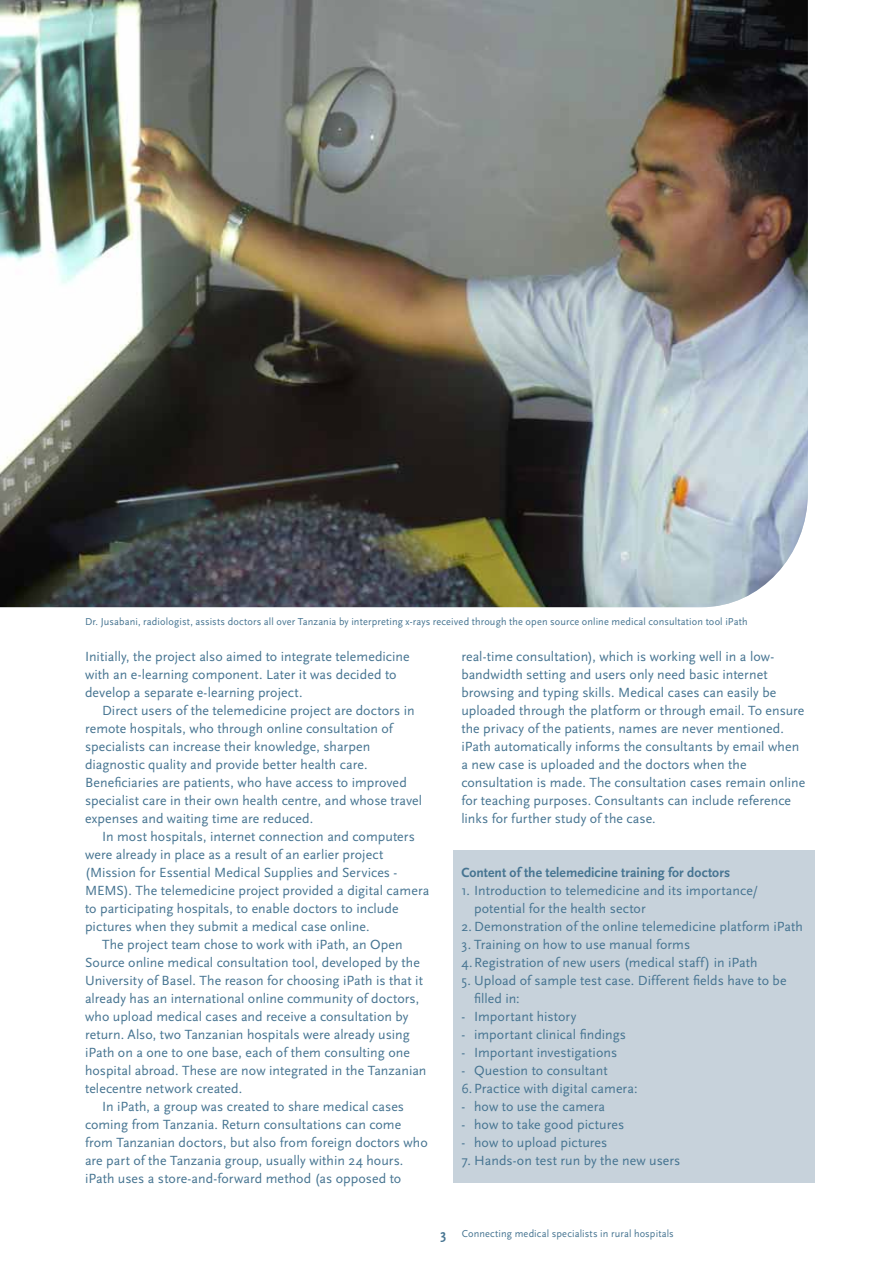
<style>
.page{position:relative;width:893px;height:1263px;background:#fff}
.page>*{position:absolute;margin:0;border:0;box-sizing:border-box;transform-origin:0 0}
.t1{font:13.8px/18px "Scala Sans";letter-spacing:.005em;color:#467491}
.t2{font:700 13.8px "Scala Sans";letter-spacing:.005em;color:#467491}
.t3{font:10.5px "Scala Sans";letter-spacing:.01em;color:#467491}
.s1{font-weight:700;font-size:13.8px}
</style>
<div class="page">
<div style="left:453px;top:850px;width:361px;height:333px;background:#c7d2db"></div>
<img style="left:0;top:0;width:808px;height:607px">
<p class="t3" style="left:85px;top:616px;width:664px">Dr. Jusabani, radiologist, assists doctors all over Tanzania by interpreting x-rays received through the open source online medical consultation tool iPath</p>
<p class="t1" style="left:85px;top:648px;width:326px">Initially, the project also aimed to integrate telemedicine with an e-learning component. Later it was decided to develop a separate e-learning project.</p>
<p class="t1" style="left:85px;top:702px;width:339px;text-indent:17px">Direct users of the telemedicine project are doctors in remote hospitals, who through online consultation of specialists can increase their knowledge, sharpen diagnostic quality and provide better health care.<br>Beneficiaries are patients, who have access to improved specialist care in their own health centre, and whose travel expenses and waiting time are reduced.</p>
<p class="t1" style="left:102px;top:828px;width:314px">In most hospitals, internet connection and computers</p>
<p class="t1" style="left:85px;top:846px;width:300px">were already in place as a result of an earlier project</p>
<p class="t1" style="left:85px;top:864px;width:314px">(Mission for Essential Medical Supplies and Services -</p>
<p class="t1" style="left:85px;top:882px;width:346px">MEMS). The telemedicine project provided a digital camera</p>
<p class="t1" style="left:85px;top:900px;width:315px">to participating hospitals, to enable doctors to include</p>
<p class="t1" style="left:85px;top:918px;width:286px">pictures when they submit a medical case online.</p>
<p class="t1" style="left:102px;top:936px;width:302px">The project team chose to work with iPath, an Open</p>
<p class="t1" style="left:85px;top:954px;width:336px">Source online medical consultation tool, developed by the</p>
<p class="t1" style="left:85px;top:972px;width:339px">University of Basel. The reason for choosing iPath is that it</p>
<p class="t1" style="left:85px;top:990px;width:336px">already has an international online community of doctors,</p>
<p class="t1" style="left:85px;top:1008px;width:325px">who upload medical cases and receive a consultation by</p>
<p class="t1" style="left:85px;top:1026px;width:326px">return. Also, two Tanzanian hospitals were already using</p>
<p class="t1" style="left:85px;top:1044px;width:326px">iPath on a one to one base, each of them consulting one</p>
<p class="t1" style="left:85px;top:1062px;width:343px">hospital abroad. These are now integrated in the Tanzanian</p>
<p class="t1" style="left:85px;top:1080px;width:159px">telecentre network created.</p>
<p class="t1" style="left:102px;top:1098px;width:304px">In iPath, a group was created to share medical cases</p>
<p class="t1" style="left:85px;top:1116px;width:318px">coming from Tanzania. Return consultations can come</p>
<p class="t1" style="left:85px;top:1134px;width:344px">from Tanzanian doctors, but also from foreign doctors who</p>
<p class="t1" style="left:85px;top:1152px;width:320px">are part of the Tanzania group, usually within 24 hours.</p>
<p class="t1" style="left:85px;top:1170px;width:318px">iPath uses a store-and-forward method (as opposed to</p>
<p class="t1" style="left:461px;top:648px;width:345px">real-time consultation), which is working well in a low&shy;bandwidth setting and users only need basic internet browsing and typing skills. Medical cases can easily be uploaded through the platform or through email. To ensure the privacy of the patients, names are never mentioned. iPath automatically informs the consultants by email when a new case is uploaded and the doctors when the consultation is made. The consultation cases remain online for teaching purposes. Consultants can include reference links for further study of the case.</p>
<p class="t2" style="left:461px;top:865px;width:270px">Content of the telemedicine training for doctors</p>
<p class="t1" style="left:474px;top:882px;width:285px;text-indent:-13px">1. Introduction to telemedicine and its importance/ potential for the health sector</p>
<p class="t1" style="left:461px;top:918px;width:343px">2. Demonstration of the online telemedicine platform iPath</p>
<p class="t1" style="left:461px;top:936px;width:298px">3. Training on how to use manual forms<br>4.Registration of new users (medical staff) in iPath</p>
<p class="t1" style="left:474px;top:972px;width:314px;text-indent:-13px">5. Upload of sample test case. Different fields have to be filled in:</p>
<p class="t1" style="left:461px;top:1008px;width:117px">- Important history</p>
<p class="t1" style="left:461px;top:1026px;width:166px">- important clinical findings</p>
<p class="t1" style="left:461px;top:1044px;width:157px">- Important investigations</p>
<p class="t1" style="left:461px;top:1062px;width:178px">- Question to consultant<br>6.Practice with digital camera:</p>
<p class="t1" style="left:461px;top:1098px;width:145px">- how to use the camera</p>
<p class="t1" style="left:461px;top:1116px;width:164px">- how to take good pictures</p>
<p class="t1" style="left:461px;top:1134px;width:148px">- how to upload pictures</p>
<p class="t1" style="left:461px;top:1152px;width:221px">7. Hands-on test run by the new users</p>
<p class="t3" style="left:441px;top:1228px;width:235px"><span class="s1">3</span> Connecting medical specialists in rural hospitals</p>
</div>
